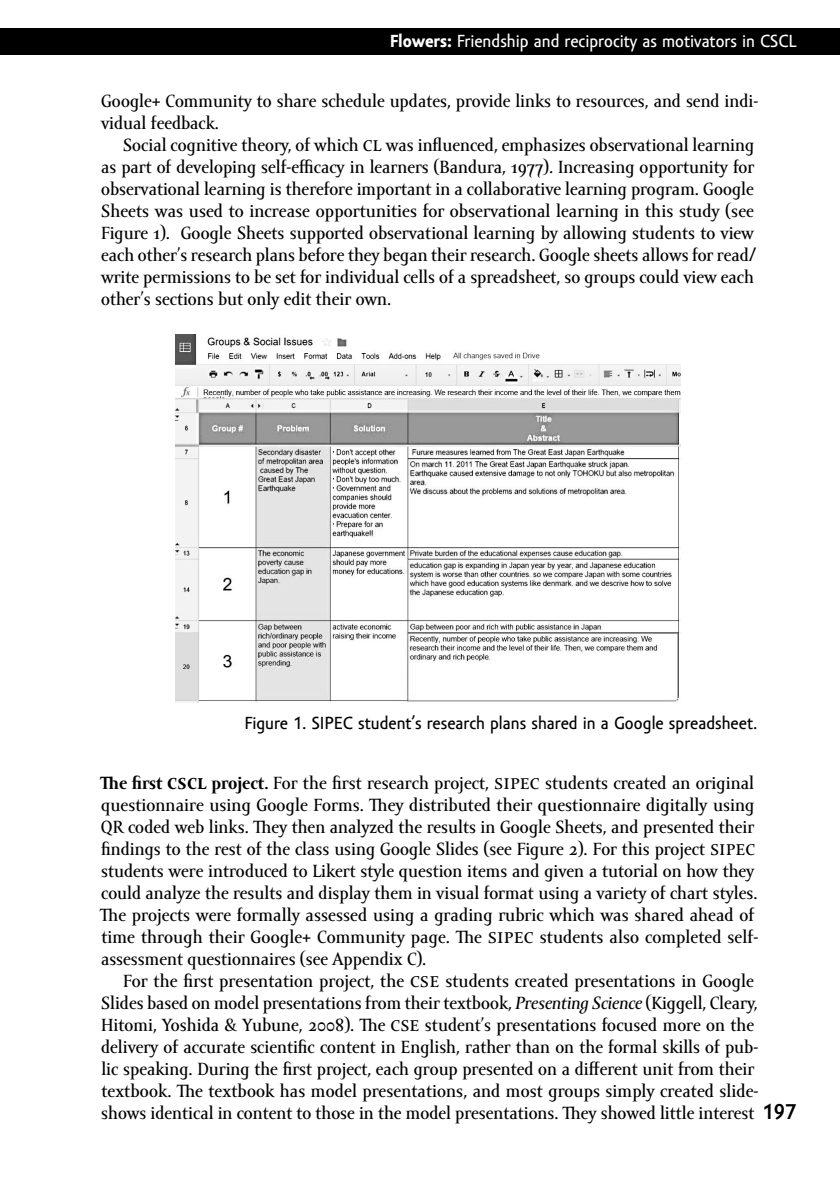
<style>
.page{position:relative;width:840px;height:1191px;background:#fff}
.page>*{position:absolute;margin:0;border:0;box-sizing:border-box;transform-origin:0 0}
.t1{font:700 22px "Amor Sans Pro";color:#000}
.t2{font:18px/22px "Amor Serif Text Pro";color:#000}
.t3{font:18px "Amor Sans Text Pro";color:#000}
.t4{font:18px "Amor Sans Text Pro";color:#fff}
.s1{font-weight:700}
.s2{font-family:"Amor Serif Pro";font-size:23px}
.s3{font-family:"Amor Serif Pro";font-weight:700;font-size:23px}
.s4{font-style:italic}
</style>
<div class="page">
<div style="left:0;top:28px;width:839px;height:27px;background:#000"></div>
<img style="left:175px;top:334px;width:504px;height:368px">
<p class="t4" style="left:390px;top:31px;width:407px"><span class="s1">Flowers:</span> Friendship and reciprocity as motivators in CSCL</p>
<p class="t2" style="left:101px;top:91px;width:658px">Google+ Community to share schedule updates, provide links to resources, and send indi&shy;vidual feedback.</p>
<p class="t2" style="left:101px;top:135px;width:657px;text-indent:22px">Social cognitive theory, of which <span class="s2">cl</span> was influenced, emphasizes observational learning as part of developing self-efficacy in learners (Bandura, 1977). Increasing opportunity for observational learning is therefore important in a collaborative learning program. Google Sheets was used to increase opportunities for observational learning in this study (see Figure 1). Google Sheets supported observational learning by allowing students to view each other’s research plans before they began their research. Google sheets allows for read/ write permissions to be set for individual cells of a spreadsheet, so groups could view each other’s sections but only edit their own.</p>
<p class="t3" style="left:244px;top:713px;width:514px">Figure 1. SIPEC student’s research plans shared in a Google spreadsheet.</p>
<p class="t2" style="left:100px;top:773px;width:659px"><span class="s1">The first</span> <span class="s3">cscl</span> <span class="s1">project.</span> For the first research project, <span class="s2">sipec</span> students created an original questionnaire using Google Forms. They distributed their questionnaire digitally using QR coded web links. They then analyzed the results in Google Sheets, and presented their findings to the rest of the class using Google Slides (see Figure 2). For this project <span class="s2">sipec </span>students were introduced to Likert style question items and given a tutorial on how they could analyze the results and display them in visual format using a variety of chart styles.<br>The projects were formally assessed using a grading rubric which was shared ahead of time through their Google+ Community page. The <span class="s2">sipec</span> students also completed self&shy;assessment questionnaires (see Appendix C).</p>
<p class="t2" style="left:101px;top:971px;width:658px;text-indent:22px">For the first presentation project, the <span class="s2">cse</span> students created presentations in Google Slides based on model presentations from their textbook, <span class="s4">Presenting Science</span> (Kiggell, Cleary, Hitomi, Yoshida &amp; Yubune, 2008). The <span class="s2">cse</span> student’s presentations focused more on the delivery of accurate scientific content in English, rather than on the formal skills of pub&shy;lic speaking. During the first project, each group presented on a different unit from their textbook. The textbook has model presentations, and most groups simply created slide&shy;shows identical in content to those in the model presentations. They showed little interest</p>
<p class="t1" style="left:762px;top:1099px;width:35px">197</p>
</div>
